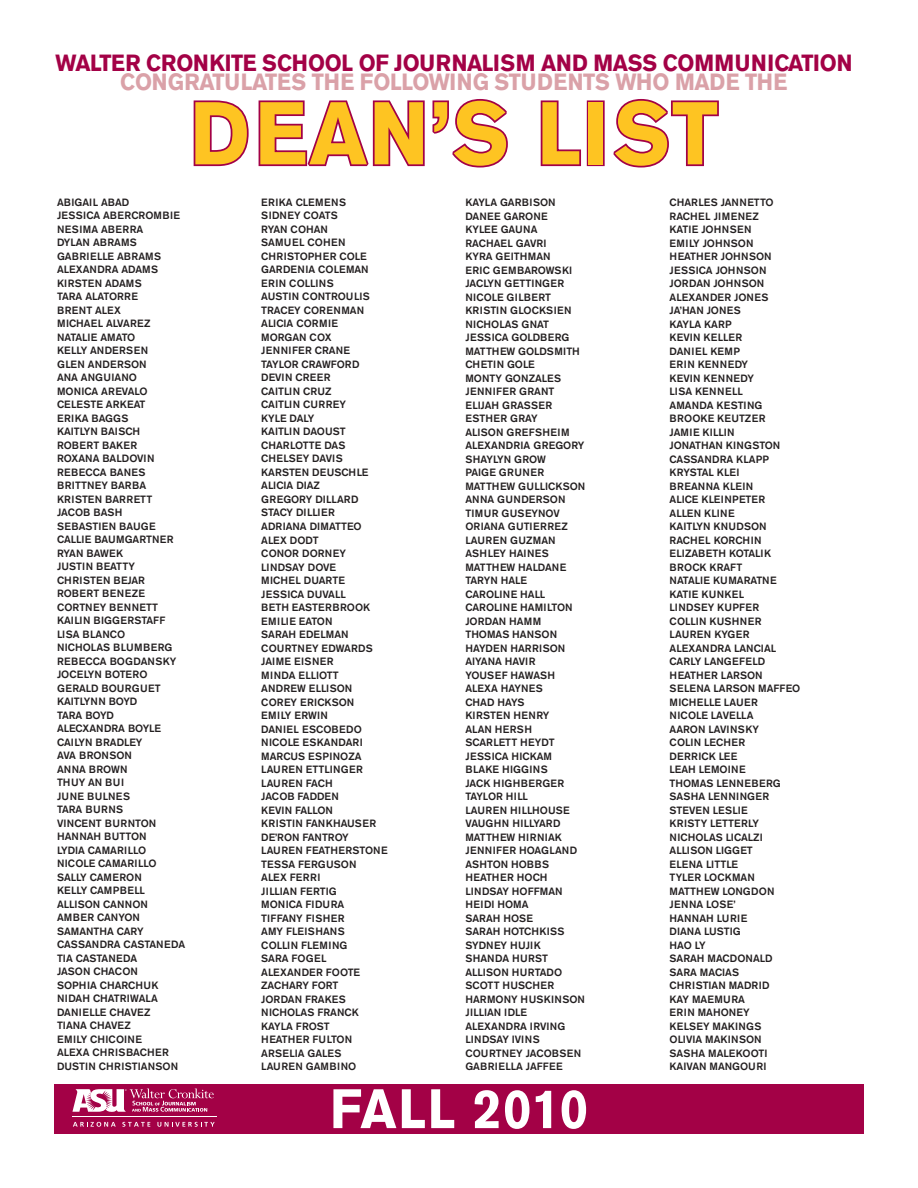
<style>
.page{position:relative;width:918px;height:1188px;background:#fff}
.page>*{position:absolute;margin:0;border:0;box-sizing:border-box;transform-origin:0 0}
.t1{font:700 88.05px "Akzidenz Grotesk Pro";letter-spacing:.025em;color:#fec422;scale:.93 1}
.t2{font:700 55.05px "Akzidenz Grotesk Pro";letter-spacing:-.005em;color:#fff;scale:.93 1}
.t3{font:700 23.25px "Akzidenz Grotesk Pro";letter-spacing:-.005em;color:#a30146;scale:.93 1}
.t4{font:700 23.25px "Akzidenz Grotesk Pro";letter-spacing:.005em;color:#daa1a8;scale:.93 1}
.t5{font:500 10.5px/13.5px "Akzidenz Grotesk Pro";color:#231f20}
.t6{font:500 10.5px/13.5px "Akzidenz Grotesk Pro";letter-spacing:.02em;color:#231f20}
.t7{font:500 10.5px/13.5px "Akzidenz Grotesk Pro";letter-spacing:.04em;color:#231f20}
</style>
<div class="page">
<div style="left:54px;top:1084px;width:810px;height:50px;background:#a30146"></div>
<svg style="left:193px;top:100px;width:56px;height:67px"></svg>
<svg style="left:258px;top:99px;width:250px;height:69px"></svg>
<svg style="left:540px;top:100px;width:41px;height:67px"></svg>
<div style="left:587px;top:100px;width:18px;height:66px;border:4px solid #a30146"></div>
<svg style="left:613px;top:99px;width:106px;height:69px"></svg>
<hr style="left:72px;top:1117px;width:145px;height:1px;background:#fff">
<svg style="left:73px;top:1122px;width:43px;height:5px"></svg>
<svg style="left:122px;top:1122px;width:28px;height:5px"></svg>
<svg style="left:157px;top:1122px;width:58px;height:5px"></svg>
<svg style="left:72px;top:1089px;width:142px;height:23px"></svg>
<h3 class="t3" style="left:56px;top:48px;width:36px">WALTE</h3>
<h3 class="t3" style="left:126px;top:48px;width:365px">R CRON KITE SCHOOL OF JOURNALIS</h3>
<h3 class="t3" style="left:516px;top:48px;width:45px">M AND</h3>
<h3 class="t3" style="left:593px;top:48px;width:18px">MASS</h3>
<h3 class="t3" style="left:663px;top:48px;width:108px">COMMUNICATI</h3>
<h3 class="t3" style="left:820px;top:48px;width:33px">ON</h3>
<h3 class="t4" style="left:120px;top:67px;width:145px">CONGRATULATES</h3>
<h3 class="t4" style="left:312px;top:67px;width:142px">THE FOLLOWIN</h3>
<h3 class="t4" style="left:473px;top:67px;width:86px">G STUDENTS</h3>
<h3 class="t4" style="left:615px;top:67px;width:103px">WHO MADE</h3>
<h3 class="t4" style="left:745px;top:67px;width:45px">THE</h3>
<h1 class="t1" style="left:190px;top:76px;width:569px">DEAN’S LIST</h1>
<p class="t5" style="left:57px;top:195px;width:125px">ABIGAIL ABAD<br>JESSICA ABERCROMBIE<br>NESIMA ABERRA<br>DYLAN ABRAMS<br>GABRIELLE ABRAMS<br>ALEXAN DRA ADAMS<br>KIRSTEN ADAMS<br>TARA ALATORRE<br>BRENT ALEX<br>M ICHAEL ALVAREZ<br>NATALIE AMATO<br>KELLY AN DERSEN<br>GLEN AN DERSON<br>ANA ANGUIANO<br>MON ICA AREVALO<br>CELESTE ARKEAT<br>ERIKA BAGGS<br>KAITLYN BAISCH<br>ROBERT BAK</p>
<p class="t5" style="left:123px;top:438px;width:15px">ER</p>
<p class="t5" style="left:57px;top:452px;width:97px;text-indent:45px">BALDOVIN<br>REBECCA BAN</p>
<p class="t5" style="left:57px;top:452px;width:30px">ROXANA</p>
<p class="t5" style="left:57px;top:465px;width:121px;text-indent:74px">ES<br>BRITTN EY BARBA<br>KRISTEN BARRETT<br>JACOB BASH<br>SEBASTIEN BAUGE<br>CALLIE BAUMGARTN ER<br>RYAN BAWEK<br>JUSTIN BEATTY<br>CHRISTEN BEJAR<br>ROBERT BEN EZE<br>CORTN EY BENN ETT<br>KAILIN BIGGERSTAFF<br>LISA BLANCO<br>NICHOLAS B LUMBERG<br>REBECCA BOGDANSKY<br>JOCELYN BOTERO<br>GERALD BOURGUET<br>KAITLYNN BOYD<br>TARA BOYD<br>ALECXAN DRA BOYLE<br>CAILYN B RADLEY<br>AVA B RONSON<br>ANNA</p>
<p class="t7" style="left:57px;top:762px;width:99px;text-indent:32px">B ROWN<br>THUY AN BUI<br>JUNE BULNES<br>TARA BURNS<br>VINCENT BURNTON<br>HANNA</p>
<p class="t5" style="left:57px;top:830px;width:101px;text-indent:37px">H B UTTON<br>LYDIA CAMARILLO<br>NICOLE CAMARILLO<br>SALLY CAMERON<br>KELLY CAMPBELL<br>ALLISON CANN</p>
<p class="t5" style="left:132px;top:897px;width:15px">ON</p>
<p class="t5" style="left:57px;top:911px;width:48px">AMBER CAN</p>
<p class="t5" style="left:57px;top:911px;width:129px;text-indent:61px">YON<br>SAMANTHA CARY<br>CASSAN DRA CASTAN EDA<br>TIA CASTAN EDA<br>JASON CHACON<br>SOPHIA CHARCHUK<br>NIDAH CHATRIWALA<br>DAN</p>
<p class="t5" style="left:79px;top:1005px;width:73px">IELLE CHAVEZ</p>
<p class="t5" style="left:57px;top:1019px;width:17px">TIANA</p>
<p class="t6" style="left:57px;top:1019px;width:121px;text-indent:33px">CHAVEZ<br>EMILY CHICOIN E<br>ALEXA CHRISBACHER<br>DUSTIN CHRISTIAN SON</p>
<p class="t5" style="left:261px;top:195px;width:110px">ERIKA CLEMENS<br>SIDN EY COATS<br>RYAN COHAN<br>SAMUEL COHEN<br>CHRISTOPHER COLE<br>GARDEN IA COLEMAN<br>ERIN COLLINS<br>AUSTIN CONTROULIS<br>TRACEY COREN MAN<br>ALICIA CORMIE<br>MORGAN COX<br>JENN IFER CRAN E<br>TAYLOR CRAWFORD<br>DEVIN CREER<br>CAITLIN CRUZ<br>CAITLIN CURREY<br>KYLE DALY<br>KAITLIN DAOUST<br>CHARLOTTE DAS<br>CHELSEY DAVIS<br>KARSTEN DEUSCHLE<br>ALICIA DIAZ<br>GREGORY DILLARD<br>STACY DILLIER<br>ADRIANA</p>
<p class="t5" style="left:261px;top:519px;width:113px;text-indent:48px">DIMATTEO<br>ALEX DODT<br>CONOR DORN EY<br>LIN DSAY DOVE<br>M ICHEL DUARTE<br>JESSICA DUVALL<br>B ETH EASTERBROOK<br>EMILIE EATON<br>SARAH EDELMAN<br>COURTN EY EDWARDS<br>JAIME EISN ER<br>M IN DA ELLIOTT<br>AN DREW ELLISON<br>COREY ERICKSON<br>EMILY ERWIN<br>DAN</p>
<p class="t6" style="left:261px;top:722px;width:102px;text-indent:22px">IEL ESCOBEDO<br>NICOLE ESKAN</p>
<p class="t6" style="left:261px;top:735px;width:103px;text-indent:77px">DARI<br>MARCUS ESPINOZA<br>LAUREN ETTLINGER<br>LAUREN FACH<br>JACOB FADDEN<br>KEVIN FALLON<br>KRISTIN FANK</p>
<p class="t5" style="left:333px;top:816px;width:45px">HAUSER</p>
<p class="t5" style="left:261px;top:830px;width:128px;text-indent:61px">TROY<br>LAUREN FEATHERSTON E<br>TESSA FERGUSON<br>ALEX FERRI<br>JILLIAN FERTIG<br>MON ICA FIDURA<br>TIFFANY FISHER<br>AMY FLEISHANS<br>COLLIN FLEMING<br>SARA FOGEL<br>ALEXAN DER FOOTE<br>ZACHARY FORT<br>JORDAN FRAKES<br>NICHOLAS FRANCK<br>KAYLA FROST<br>H EATHER FULTON<br>ARSELIA GALES<br>LAUREN GAMBINO</p>
<p class="t5" style="left:261px;top:830px;width:49px">DE’RON FAN</p>
<p class="t5" style="left:465px;top:196px;width:90px">KAYLA GARBISON<br>DAN</p>
<p class="t5" style="left:465px;top:209px;width:108px;text-indent:22px">EE GARON E<br>KYLEE GAUNA<br>RACHAEL GAVRI<br>KYRA GEITHMAN<br>ERIC GEMBAROWSKI<br>JACLYN GETTINGER<br>NICOLE GILBERT<br>KRISTIN GLOCKSIEN<br>NICHOLAS GNA</p>
<p class="t5" style="left:465px;top:317px;width:121px;text-indent:78px">T<br>JESSICA GOLDBERG<br>MATTHEW GOLDSMITH<br>CHETIN GOLE<br>MONTY GONZALES<br>JENN IFER GRANT<br>ELIJAH GRASSER<br>ESTHER GRAY<br>ALISON GREFSHEIM<br>ALEXAN DRIA GREGORY<br>SHAYLYN GROW<br>PAIGE GRUN ER<br>MATTHEW GULLICKSON<br>ANNA</p>
<p class="t5" style="left:465px;top:493px;width:100px;text-indent:32px">GUN DERSON<br>TIMUR GUSEYNOV<br>ORIANA</p>
<p class="t5" style="left:465px;top:520px;width:107px;text-indent:42px">GUTIERREZ<br>LAUREN GUZMAN<br>ASHLEY HAIN ES<br>MATTHEW HALDAN E<br>TARYN HALE<br>CAROLIN E HALL<br>CAROLIN E HAMILTON<br>JORDAN HAMM<br>THOMAS HAN</p>
<p class="t5" style="left:465px;top:628px;width:100px;text-indent:69px">SON<br>HAYDEN HARRISON<br>AIYANA</p>
<p class="t5" style="left:465px;top:655px;width:119px;text-indent:39px">HAVIR<br>YOUSEF HAWASH<br>ALEXA HAYN ES<br>CHAD HAYS<br>KIRSTEN H EN RY<br>ALAN H ERSH<br>SCARLETT H EYDT<br>JESSICA H ICKAM<br>BLAKE H IGGINS<br>JACK H IGHBERGER<br>TAYLOR H ILL<br>LAUREN H ILLHOUSE<br>VAUGHN H ILLYARD<br>MATTHEW H IRN IAK<br>JENN IFER HOAGLAN D<br>ASHTON HOBBS<br>H EATHER HOCH<br>LIN DSAY HOFFMAN<br>H EIDI HOMA<br>SARAH HOSE<br>SARAH HOTCHKISS<br>SYDN EY H UJIK<br>SHAN DA H URST<br>ALLISON H URTADO<br>SCOTT H USCHER<br>HARMONY H USKINSON<br>JILLIAN I DLE<br>ALEXAN DRA I RVING<br>LIN DSAY IVIN S<br>COURTN EY JACOBSEN<br>GABRIELLA JAFFEE</p>
<h2 class="t2" style="left:330px;top:1073px;width:68px">FALL</h2>
<h2 class="t2" style="left:473px;top:1073px;width:125px">2010</h2>
<p class="t5" style="left:670px;top:196px;width:106px;text-indent:78px">ETTO<br>RACHEL JIMEN EZ<br>KATIE JOHNSEN<br>EMILY JOHNSON<br>H EATHER JOHNSON<br>JESSICA JOHNSON<br>JORDAN JOHNSON<br>ALEXAN DER JON ES<br>JA’HAN JON ES<br>KAYLA KARP<br>KEVIN KELLER<br>DAN</p>
<p class="t5" style="left:670px;top:196px;width:64px">CHARLES JANN</p>
<p class="t6" style="left:670px;top:344px;width:111px;text-indent:22px">IEL KEMP<br>ERIN KENN EDY<br>KEVIN KENN EDY<br>LISA KENN ELL<br>AMAN DA KESTING<br>BROOKE KEUTZER<br>JAMIE KILLIN<br>JONATHAN KINGSTON<br>CASSAN DRA KLAPP<br>KRYSTAL KLEI<br>BREANNA</p>
<p class="t5" style="left:670px;top:479px;width:109px;text-indent:53px">KLEIN<br>ALICE KLEIN PETER<br>ALLEN KLIN E<br>KAITLYN KN UDSON<br>RACHEL KORCHIN<br>ELIZABETH KOTALIK<br>BROCK KRAFT<br>NATALIE KUMARATN E<br>KATIE KUNKEL<br>LIN DSEY KUPFER<br>COLLIN KUSHN ER<br>LAUREN KYGER<br>ALEXAN DRA LAN</p>
<p class="t5" style="left:754px;top:641px;width:24px">CIAL</p>
<p class="t5" style="left:670px;top:655px;width:132px;text-indent:54px">GEFELD<br>H EATHER LARSON<br>SELENA LARSON MAFFEO<br>M ICHELLE LAUER<br>NICOLE LAVELLA<br>AARON LAVIN SKY<br>COLIN LECHER<br>DERRICK LEE<br>LEAH LEMOIN E<br>THOMAS LENN EBERG<br>SASHA LENN INGER<br>STEVEN LESLIE<br>KRISTY LETTERLY<br>NICHOLAS LICALZI<br>ALLISON LIGGET<br>ELENA LITTLE<br>TYLER LOCKMAN<br>MATTHEW LONGDON<br>JENNA</p>
<p class="t5" style="left:670px;top:655px;width:42px">CARLY LAN</p>
<p class="t5" style="left:706px;top:898px;width:31px">LOSE’</p>
<p class="t5" style="left:670px;top:911px;width:9px">HANNA</p>
<p class="t5" style="left:706px;top:911px;width:43px">H LURIE</p>
<p class="t5" style="left:670px;top:925px;width:19px">DIANA</p>
<p class="t5" style="left:670px;top:925px;width:104px;text-indent:34px">LUSTIG<br>HA O LY<br>SARAH MACDONALD<br>SARA MACIAS<br>CHRISTIAN MADRID<br>KAY MAEMURA<br>ERIN MAHON EY<br>KELSEY MAK</p>
<p class="t5" style="left:735px;top:1019px;width:28px">INGS</p>
<p class="t5" style="left:670px;top:1033px;width:99px;text-indent:58px">INSON<br>SASHA MALEKOOTI<br>KAIVAN MAN</p>
<p class="t5" style="left:670px;top:1033px;width:44px">OLIVIA MAK</p>
<p class="t5" style="left:732px;top:1060px;width:36px">GOURI</p>
</div>
